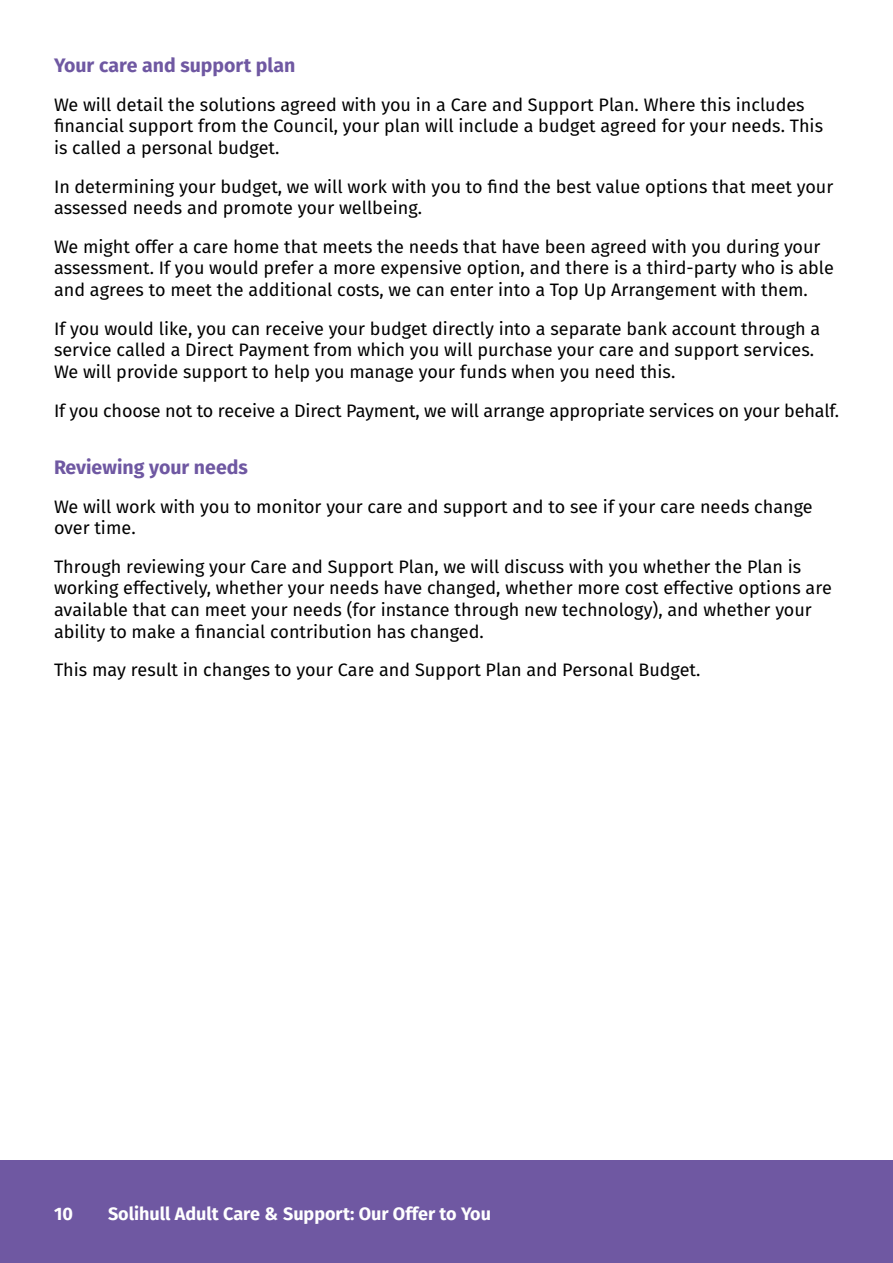
<style>
.page{position:relative;width:893px;height:1263px;background:#fff}
.page>*{position:absolute;margin:0;border:0;box-sizing:border-box;transform-origin:0 0}
.t1{font:700 19.5px "Fira Sans";color:#6f58a2}
.t2{font:18px/21.6px "Fira Sans";color:#000}
.t3{font:700 18px "Fira Sans";color:#fff}
</style>
<div class="page">
<div style="left:0;top:1160px;width:893px;height:103px;background:#6f58a2"></div>
<p class="t1" style="left:54px;top:52px;width:243px">Your care and support plan</p>
<p class="t2" style="left:54px;top:94px;width:771px">We will detail the solutions agreed with you in a Care and Support Plan. Where this includes financial support from the Council, your plan will include a budget agreed for your needs. This is called a personal budget.</p>
<p class="t2" style="left:54px;top:176px;width:781px">In determining your budget, we will work with you to find the best value options that meet your assessed needs and promote your wellbeing.</p>
<p class="t2" style="left:54px;top:236px;width:781px">We might offer a care home that meets the needs that have been agreed with you during your assessment. If you would prefer a more expensive option, and there is a third-party who is able and agrees to meet the additional costs, we can enter into a Top Up Arrangement with them.</p>
<p class="t2" style="left:54px;top:318px;width:768px">If you would like, you can receive your budget directly into a separate bank account through a service called a Direct Payment from which you will purchase your care and support services.<br>We will provide support to help you manage your funds when you need this.</p>
<p class="t2" style="left:54px;top:399px;width:786px">If you choose not to receive a Direct Payment, we will arrange appropriate services on your behalf.</p>
<p class="t1" style="left:54px;top:453px;width:195px">Reviewing your needs</p>
<p class="t2" style="left:54px;top:495px;width:760px">We will work with you to monitor your care and support and to see if your care needs change over time.</p>
<p class="t2" style="left:54px;top:556px;width:780px">Through reviewing your Care and Support Plan, we will discuss with you whether the Plan is working effectively, whether your needs have changed, whether more cost effective options are available that can meet your needs (for instance through new technology), and whether your ability to make a financial contribution has changed.</p>
<p class="t2" style="left:54px;top:659px;width:648px">This may result in changes to your Care and Support Plan and Personal Budget.</p>
<p class="t3" style="left:54px;top:1201px;width:20px">10</p>
<p class="t3" style="left:108px;top:1201px;width:385px">Solihull Adult Care &amp; Support: Our Offer to You</p>
</div>
